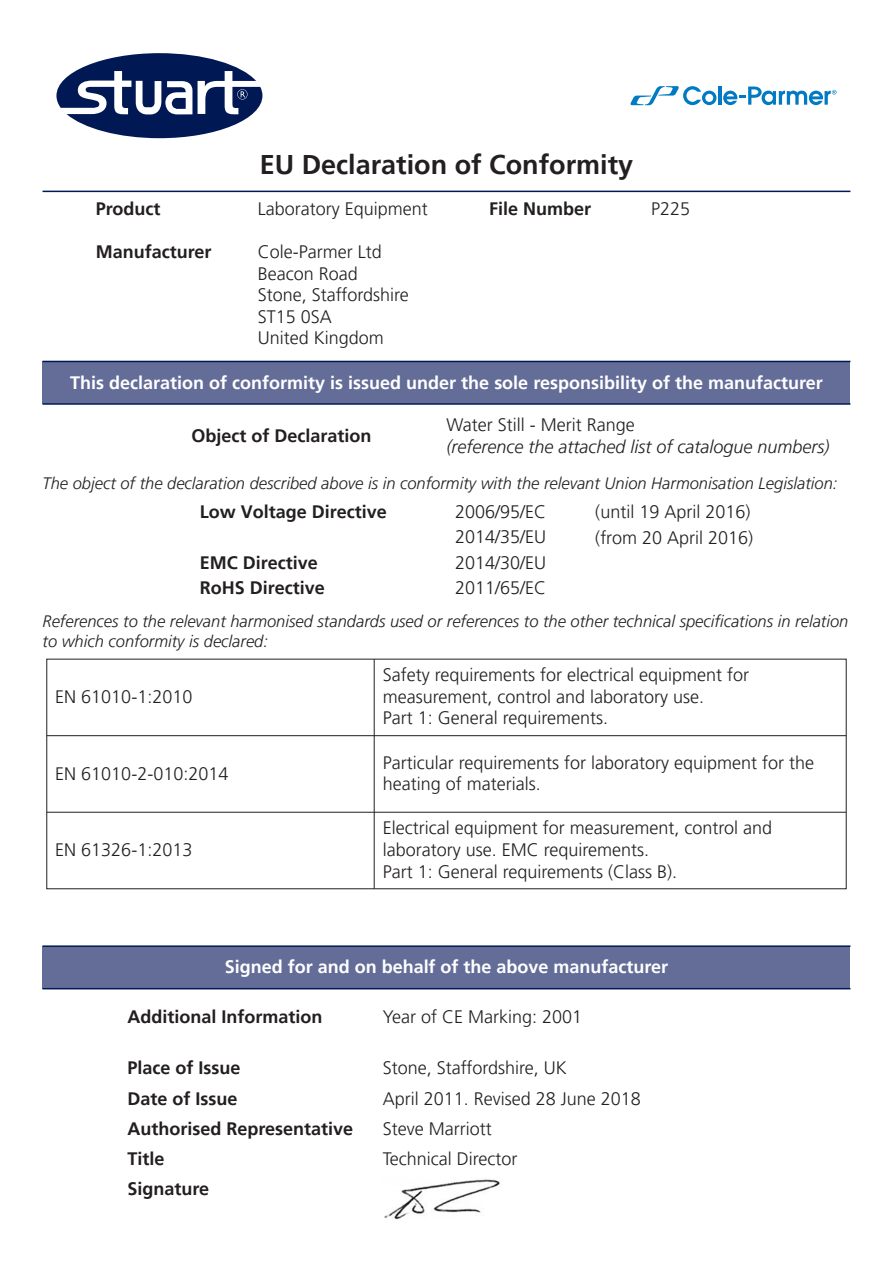
<style>
.page{position:relative;width:893px;height:1263px;background:#fff}
.page>*{position:absolute;margin:0;border:0;box-sizing:border-box;transform-origin:0 0}
.t1{font:700 27px "Frutiger LT Pro";color:#231f20}
.t2{font:300 18px/21.6px "Frutiger LT Pro";color:#231f20}
.t3{font:700 18px "Frutiger LT Pro";color:#231f20}
.t4{font:700 18px "Frutiger LT Pro";color:#fff}
.t5{font:italic 300 18px "Frutiger LT Pro";color:#231f20}
.t6{font:italic 300 16.5px/19.8px "Frutiger LT Pro";color:#231f20}
</style>
<div class="page">
<div style="left:43px;top:361px;width:807px;height:43px;background:#636d98"></div>
<div style="left:43px;top:946px;width:807px;height:43px;background:#636d98"></div>
<hr style="left:43px;top:191px;width:807px;height:1px;background:#001954">
<hr style="left:43px;top:361px;width:807px;height:1px;background:#001954">
<hr style="left:43px;top:403px;width:807px;height:2px;background:#001954">
<hr style="left:43px;top:945px;width:807px;height:2px;background:#001954">
<hr style="left:43px;top:988px;width:807px;height:1px;background:#001954">
<hr style="left:47px;top:812px;width:799px;height:1px;background:#231f20">
<hr style="left:47px;top:735px;width:799px;height:1px;background:#231f20">
<hr style="left:374px;top:659px;width:1px;height:230px;background:#231f20">
<hr style="left:718px;top:87px;width:4px;height:18px;background:#007ac2">
<svg style="left:723px;top:86px;width:113px;height:19px"></svg>
<svg style="left:630px;top:86px;width:86px;height:19px"></svg>
<svg style="left:56px;top:53px;width:206px;height:85px"></svg>
<img style="left:384px;top:1179px;width:116px;height:41px">
<p class="t1" style="left:260px;top:149px;width:375px">EU Declaration of Conformity</p>
<p class="t3" style="left:96px;top:198px;width:66px">Product</p>
<p class="t2" style="left:258px;top:198px;width:172px">Laboratory Equipment</p>
<p class="t3" style="left:96px;top:241px;width:117px">Manufacturer</p>
<p class="t2" style="left:258px;top:241px;width:125px">Cole-Parmer Ltd</p>
<p class="t2" style="left:258px;top:263px;width:102px">Beacon Road</p>
<p class="t2" style="left:258px;top:284px;width:153px">Stone, Staffordshire</p>
<p class="t2" style="left:258px;top:306px;width:76px">ST15 0SA</p>
<p class="t2" style="left:258px;top:327px;width:128px">United Kingdom</p>
<p class="t3" style="left:489px;top:198px;width:104px">File Number</p>
<p class="t2" style="left:651px;top:198px;width:41px">P225</p>
<p class="t4" style="left:70px;top:372px;width:754px">This declaration of conformity is issued under the sole responsibility of the manufacturer</p>
<p class="t2" style="left:446px;top:414px;width:190px">Water Still - Merit Range</p>
<p class="t5" style="left:446px;top:436px;width:385px">(reference the attached list of catalogue numbers)</p>
<p class="t6" style="left:43px;top:474px;width:796px">The object of the declaration described above is in conformity with the relevant Union Harmonisation Legislation:</p>
<p class="t3" style="left:191px;top:425px;width:182px">Object of Declaration</p>
<p class="t3" style="left:200px;top:500px;width:189px">Low Voltage Directive</p>
<p class="t3" style="left:200px;top:551px;width:120px">EMC Directive</p>
<p class="t3" style="left:200px;top:577px;width:127px">RoHS Directive</p>
<p class="t2" style="left:455px;top:577px;width:93px">2011/65/EC</p>
<p class="t2" style="left:455px;top:501px;width:93px">2006/95/EC</p>
<p class="t2" style="left:595px;top:501px;width:157px">(until 19 April 2016)</p>
<p class="t2" style="left:455px;top:526px;width:93px">2014/35/EU</p>
<p class="t2" style="left:595px;top:527px;width:159px">(from 20 April 2016)</p>
<p class="t2" style="left:455px;top:552px;width:93px">2014/30/EU</p>
<p class="t6" style="left:43px;top:611px;width:807px">References to the relevant harmonised standards used or references to the other technical specifications in relation to which conformity is declared:</p>
<p class="t2" style="left:55px;top:686px;width:139px">EN 61010-1:2010</p>
<p class="t2" style="left:55px;top:763px;width:175px">EN 61010-2-010:2014</p>
<p class="t2" style="left:55px;top:839px;width:139px">EN 61326-1:2013</p>
<p class="t2" style="left:383px;top:664px;width:368px">Safety requirements for electrical equipment for measurement, control and laboratory use.<br>Part 1: General requirements.</p>
<p class="t2" style="left:383px;top:752px;width:433px">Particular requirements for laboratory equipment for the heating of materials.</p>
<p class="t2" style="left:383px;top:817px;width:391px">Electrical equipment for measurement, control and laboratory use. EMC requirements.<br>Part 1: General requirements (Class B).</p>
<p class="t4" style="left:225px;top:956px;width:445px">Signed for and on behalf of the above manufacturer</p>
<p class="t3" style="left:128px;top:1006px;width:197px">Additional Information</p>
<p class="t3" style="left:128px;top:1057px;width:115px">Place of Issue</p>
<p class="t3" style="left:128px;top:1087px;width:112px">Date of Issue</p>
<p class="t3" style="left:128px;top:1118px;width:227px">Authorised Representative</p>
<p class="t3" style="left:128px;top:1148px;width:39px">Title</p>
<p class="t3" style="left:128px;top:1178px;width:83px">Signature</p>
<p class="t2" style="left:383px;top:1006px;width:201px">Year of CE Marking: 2001</p>
<p class="t2" style="left:383px;top:1057px;width:186px">Stone, Staffordshire, UK</p>
<p class="t2" style="left:383px;top:1087px;width:260px">April 2011. Revised 28 June 2018</p>
<p class="t2" style="left:383px;top:1118px;width:110px">Steve Marriott</p>
<p class="t2" style="left:383px;top:1148px;width:136px">Technical Director</p>
</div>
